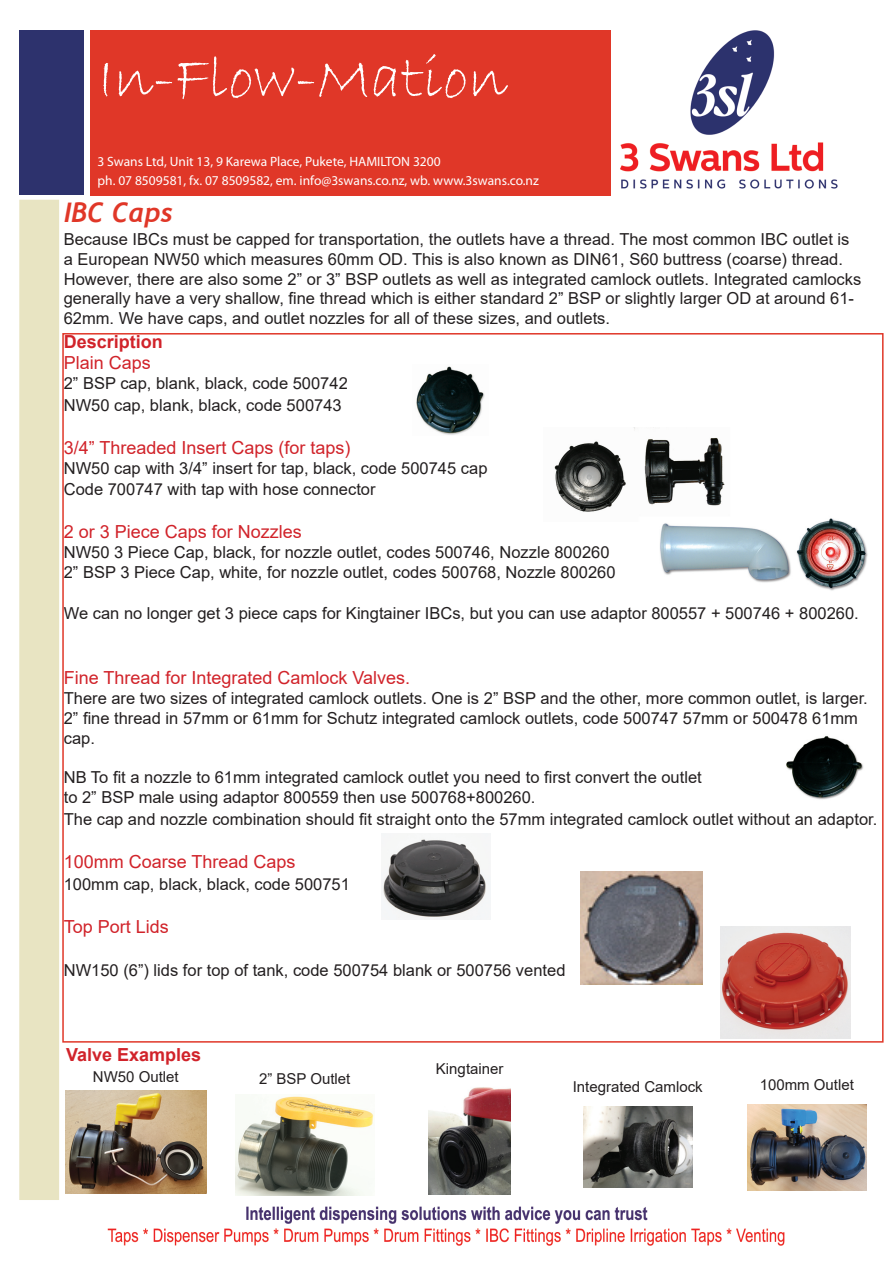
<style>
.page{position:relative;width:893px;height:1263px;background:#fff}
.page>*{position:absolute;margin:0;border:0;box-sizing:border-box;transform-origin:0 0}
.t1{font:63px "Bradley Hand ITC";color:#fff}
.t2{font:italic 700 27px "Trebuchet";color:#e03728}
.t3{font:18px "Arial";color:#d1232a}
.t4{font:700 18px "Arial";color:#d1232a}
.t5{font:16.5px/19.8px "Arial";color:#231f20}
.t6{font:15px "Arial";color:#231f20}
.t7{font:15px "Myriad Pro";color:#fff}
.t8{font:13.5px/19.5px "Myriad Pro";color:#fff}
</style>
<div class="page">
<img style="left:660px;top:518px;width:208px;height:73px">
<div style="left:19px;top:200px;width:40px;height:1000px;background:#e8e4c2"></div>
<img style="left:620px;top:30px;width:218px;height:159px">
<div style="left:90px;top:31px;width:521px;height:165px;background:#e03728"></div>
<div style="left:19px;top:31px;width:65px;height:164px;background:#2d326d"></div>
<img style="left:554px;top:427px;width:178px;height:95px">
<img style="left:416px;top:366px;width:69px;height:69px">
<img style="left:786px;top:736px;width:78px;height:64px">
<img style="left:429px;top:1087px;width:82px;height:107px">
<img style="left:583px;top:1106px;width:109px;height:82px">
<img style="left:235px;top:1096px;width:139px;height:100px">
<img style="left:65px;top:1090px;width:141px;height:103px">
<img style="left:747px;top:1105px;width:119px;height:85px">
<img style="left:720px;top:927px;width:131px;height:111px">
<img style="left:381px;top:834px;width:109px;height:85px">
<img style="left:580px;top:872px;width:122px;height:112px">
<img style="left:107px;top:1206px;width:678px;height:40px">
<h1 class="t1" style="left:98px;top:38px;width:412px">In-Flow-Mation</h1>
<p class="t8" style="left:98px;top:151px;width:443px">3 Swans Ltd, Unit 13, 9 Karewa Place, Pukete, HAMILTON 3200<br>ph. 07 8509581, fx. 07 8509582, em. info@3swans.co.nz, wb. www.3swans.co.nz</p>
<p class="t7" style="left:108px;top:159px;width:87px">October 2012</p>
<h2 class="t2" style="left:64px;top:196px;width:111px">IBC Caps</h2>
<p class="t5" style="left:64px;top:229px;width:799px">Because IBCs must be capped for transportation, the outlets have a thread. The most common IBC outlet is a European NW50 which measures 60mm OD. This is also known as DIN61, S60 buttress (coarse) thread.<br>However, there are also some 2” or 3” BSP outlets as well as integrated camlock outlets. Integrated camlocks generally have a very shallow, fine thread which is either standard 2” BSP or slightly larger OD at around 61- 62mm. We have caps, and outlet nozzles for all of these sizes, and outlets.</p>
<p class="t4" style="left:64px;top:329px;width:101px">Description</p>
<p class="t3" style="left:64px;top:350px;width:89px">Plain Caps</p>
<p class="t5" style="left:64px;top:372px;width:286px;line-height:21.6px">2” BSP cap, blank, black, code 500742<br>NW50 cap, blank, black, code 500743</p>
<p class="t3" style="left:64px;top:435px;width:288px">3/4” Threaded Insert Caps (for taps)</p>
<p class="t5" style="left:64px;top:457px;width:425px;line-height:21.6px">NW50 cap with 3/4” insert for tap, black, code 500745 cap<br>Code 700747 with tap with hose connector</p>
<p class="t3" style="left:64px;top:520px;width:240px">2 or 3 Piece Caps for Nozzles</p>
<p class="t5" style="left:64px;top:542px;width:553px">NW50 3 Piece Cap, black, for nozzle outlet, codes 500746, Nozzle 800260<br>2” BSP 3 Piece Cap, white, for nozzle outlet, codes 500768, Nozzle 800260</p>
<p class="t5" style="left:64px;top:604px;width:796px">We can no longer get 3 piece caps for Kingtainer IBCs, but you can use adaptor 800557 + 500746 + 800260.</p>
<p class="t3" style="left:64px;top:665px;width:348px">Fine Thread for Integrated Camlock Valves.</p>
<p class="t5" style="left:64px;top:688px;width:805px">There are two sizes of integrated camlock outlets. One is 2” BSP and the other, more common outlet, is larger.<br>2” fine thread in 57mm or 61mm for Schutz integrated camlock outlets, code 500747 57mm or 500478 61mm cap.</p>
<p class="t5" style="left:64px;top:767px;width:640px">NB To fit a nozzle to 61mm integrated camlock outlet you need to first convert the outlet to 2” BSP male using adaptor 800559 then use 500768+800260.</p>
<p class="t5" style="left:64px;top:809px;width:815px">The cap and nozzle combination should fit straight onto the 57mm integrated camlock outlet without an adaptor.</p>
<p class="t3" style="left:64px;top:849px;width:233px">100mm Coarse Thread Caps</p>
<p class="t5" style="left:64px;top:874px;width:288px">100mm cap, black, black, code 500751</p>
<p class="t3" style="left:64px;top:914px;width:107px">Top Port Lids</p>
<p class="t5" style="left:64px;top:960px;width:503px">NW150 (6”) lids for top of tank, code 500754 blank or 500756 vented</p>
<p class="t4" style="left:66px;top:1042px;width:137px">Valve Examples</p>
<p class="t6" style="left:93px;top:1066px;width:87px">NW50 Outlet</p>
<p class="t6" style="left:259px;top:1068px;width:93px">2” BSP Outlet</p>
<p class="t6" style="left:436px;top:1058px;width:69px">Kingtainer</p>
<p class="t6" style="left:573px;top:1076px;width:132px">Integrated Camlock</p>
<p class="t6" style="left:760px;top:1074px;width:96px">100mm Outlet</p>
</div>
